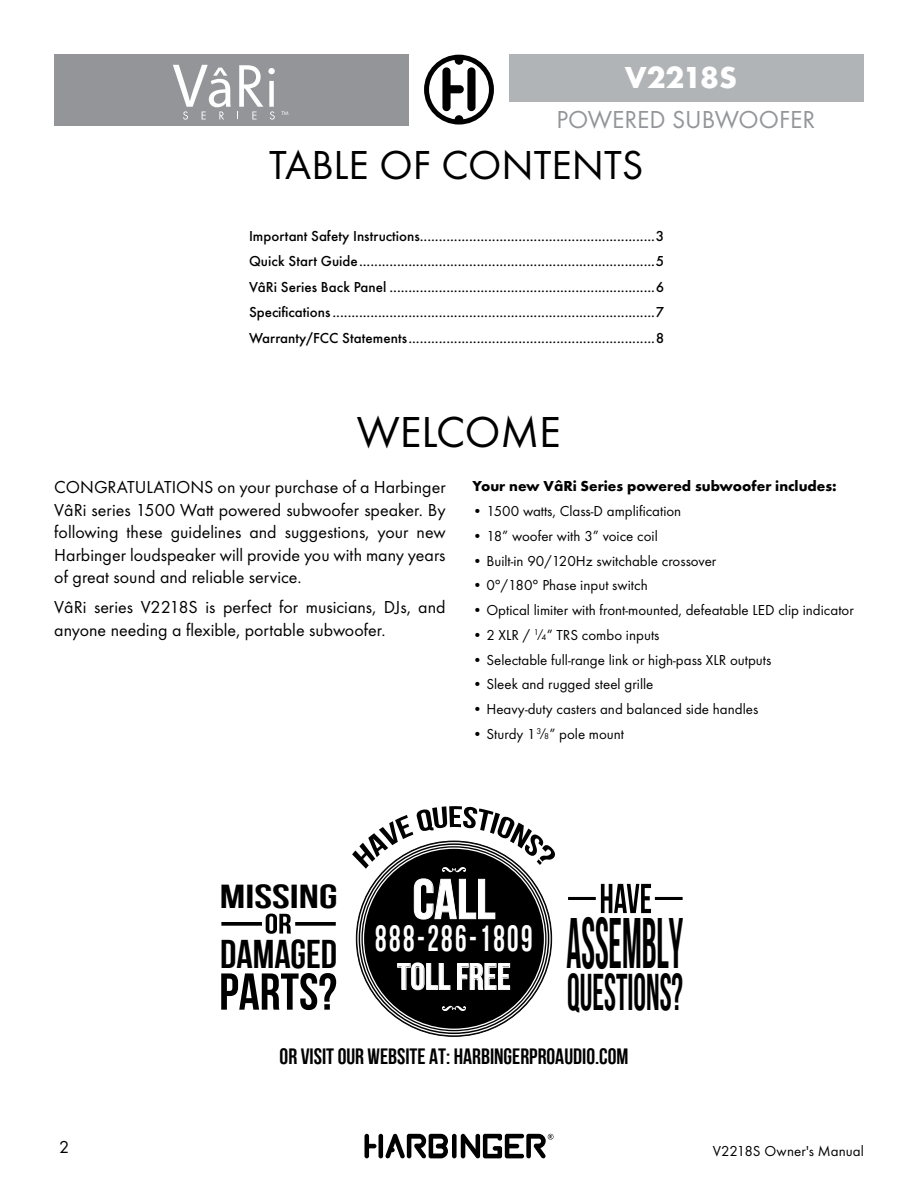
<style>
.page{position:relative;width:918px;height:1188px;background:#fff}
.page>*{position:absolute;margin:0;border:0;box-sizing:border-box;transform-origin:0 0}
.t1{font:71.1px "Bebas Neue";color:#000;scale:.51 1}
.t2{font:56.25px "Bebas Neue";color:#fff}
.t3{font:51.75px "Bebas Neue";color:#000}
.t4{font:51.45px "Bebas Neue";color:#000;scale:.62 1}
.t5{font:45px "Futura T";color:#000}
.t6{font:42px "Futura T";color:#000}
.t7{font:40.05px "Bebas Neue";color:#000}
.t8{font:36.9px "Bebas Neue";color:#fff}
.t9{font:36.15px "Bebas Neue";letter-spacing:.085em;color:#fff;scale:.8 1}
.t10{font:33.15px "Bebas Neue";color:#000;scale:1.43 1}
.t11{font:700 31.5px "Futura T";color:#fff}
.t12{font:25.5px "Futura T";color:#939598}
.t13{font:22.2px "Bebas Neue";color:#000}
.t14{font:18px/22.5px "Futura T";color:#000;text-align:justify}
.t15{font:500 15px/25.5px "Futura T";color:#000;text-align:justify}
.t16{font:15px "Futura T";color:#000}
.t17{font:700 15px "Futura T";color:#000}
.t18{font:5.7px "Futura T";color:#fff}
.s1{font-size:12px}
.s2{font-size:8.7px}
</style>
<div class="page">
<div style="left:452px;top:1134px;width:5px;height:24px;background:#000;border-radius:2px"></div>
<hr style="left:379px;top:1134px;width:4px;height:24px;background:#000;border-radius:2px">
<svg style="left:365px;top:1134px;width:11px;height:24px"></svg>
<svg style="left:385px;top:1134px;width:63px;height:25px"></svg>
<svg style="left:461px;top:1134px;width:93px;height:25px"></svg>
<div style="left:54px;top:54px;width:354px;height:71px;background:#939598"></div>
<svg style="left:173px;top:65px;width:58px;height:55px"></svg>
<svg style="left:237px;top:65px;width:38px;height:55px"></svg>
<div style="left:510px;top:54px;width:354px;height:48px;background:#b1b4b6"></div>
<div style="left:424px;top:55px;width:70px;height:70px;background:#000;border-radius:50%"></div>
<svg style="left:429px;top:60px;width:60px;height:59px"></svg>
<div style="left:356px;top:841px;width:196px;height:195px;background:#000;border-radius:50%"></div>
<svg style="left:413px;top:878px;width:83px;height:42px"></svg>
<svg style="left:397px;top:963px;width:54px;height:28px"></svg>
<svg style="left:457px;top:963px;width:53px;height:27px"></svg>
<svg style="left:442px;top:1006px;width:24px;height:5px"></svg>
<svg style="left:352px;top:806px;width:203px;height:66px"></svg>
<svg style="left:266px;top:914px;width:25px;height:20px"></svg>
<svg style="left:295px;top:922px;width:41px;height:4px"></svg>
<svg style="left:221px;top:922px;width:41px;height:4px"></svg>
<svg style="left:601px;top:884px;width:50px;height:29px"></svg>
<hr style="left:655px;top:897px;width:28px;height:3px;background:#000">
<hr style="left:568px;top:897px;width:28px;height:3px;background:#000">
<h3 class="t11" style="left:625px;top:59px;width:114px">V2218S</h3>
<p class="t18" style="left:282px;top:110px;width:9px">TM</p>
<h3 class="t12" style="left:556px;top:105px;width:260px">POWERED SUBWOOFER</h3>
<h3 class="t6" style="left:269px;top:141px;width:376px">TABLE OF CONTENTS</h3>
<p class="t15" style="left:249px;top:223px;width:417px">Important Safety Instructions..............................................................3<br>Quick Start Guide..............................................................................5<br>VâRi Series Back Panel ......................................................................6<br>Specifications.....................................................................................7<br>Warranty/FCC Statements.................................................................8</p>
<h3 class="t5" style="left:357px;top:406px;width:206px">WELCOME</h3>
<p class="t14" style="left:54px;top:476px;width:393px">CONGRATULATIONS on your purchase of a Harbinger VâRi series 1500 Watt powered subwoofer speaker. By following these guidelines and suggestions, your new Harbinger loudspeaker will provide you with many years of great sound and reliable service.</p>
<p class="t14" style="left:54px;top:596px;width:393px">VâRi series V2218S is perfect for musicians, DJs, and anyone needing a flexible, portable subwoofer.</p>
<p class="t17" style="left:473px;top:477px;width:366px">Your new VâRi Series powered subwoofer includes:</p>
<p class="t16" style="left:473px;top:502px;width:210px">• 1500 watts, Class-D amplification</p>
<p class="t16" style="left:473px;top:527px;width:187px">• 18” woofer with 3” voice coil</p>
<p class="t16" style="left:473px;top:552px;width:245px">• Built-in 90/120Hz switchable crossover</p>
<p class="t16" style="left:473px;top:577px;width:177px">• 0°/180° Phase input switch</p>
<p class="t16" style="left:473px;top:601px;width:383px">• Optical limiter with front-mounted, defeatable LED clip indicator</p>
<p class="t16" style="left:473px;top:626px;width:188px">• 2 XLR / <sup>1</sup><span class="s1">/</span><span class="s2">4</span>” TRS combo inputs</p>
<p class="t16" style="left:473px;top:651px;width:300px">• Selectable full-range link or high-pass XLR outputs</p>
<p class="t16" style="left:473px;top:676px;width:182px">• Sleek and rugged steel grille</p>
<p class="t16" style="left:473px;top:700px;width:287px">• Heavy-duty casters and balanced side handles</p>
<p class="t16" style="left:473px;top:725px;width:153px">• Sturdy 1 <sup>3</sup><span class="s1">/</span><span class="s2">8</span>” pole mount</p>
<h3 class="t13" style="left:342px;top:610px;width:226px">CUSTOMER &amp; WARRANTY SUPPORT</h3>
<h3 class="t10" style="left:220px;top:879px;width:84px">MISSING</h3>
<h3 class="t7" style="left:220px;top:933px;width:119px">DAMAGED</h3>
<h3 class="t3" style="left:219px;top:966px;width:119px">PARTS?</h3>
<h2 class="t2" style="left:413px;top:871px;width:84px">CALL</h2>
<h3 class="t9" style="left:375px;top:920px;width:198px">888-286-1809</h3>
<h3 class="t8" style="left:397px;top:958px;width:115px">TOLL FREE</h3>
<h1 class="t1" style="left:567px;top:907px;width:231px">ASSEMBLY</h1>
<h3 class="t4" style="left:567px;top:966px;width:188px">QUESTIONS?</h3>
<h3 class="t13" style="left:280px;top:1045px;width:350px">OR VISIT OUR WEBSITE AT: HARBINGERPROAUDIO.COM</h3>
<p class="t14" style="left:59px;top:1136px;width:12px">2</p>
<p class="t16" style="left:713px;top:1143px;width:153px">V2218S Owner's Manual</p>
</div>
